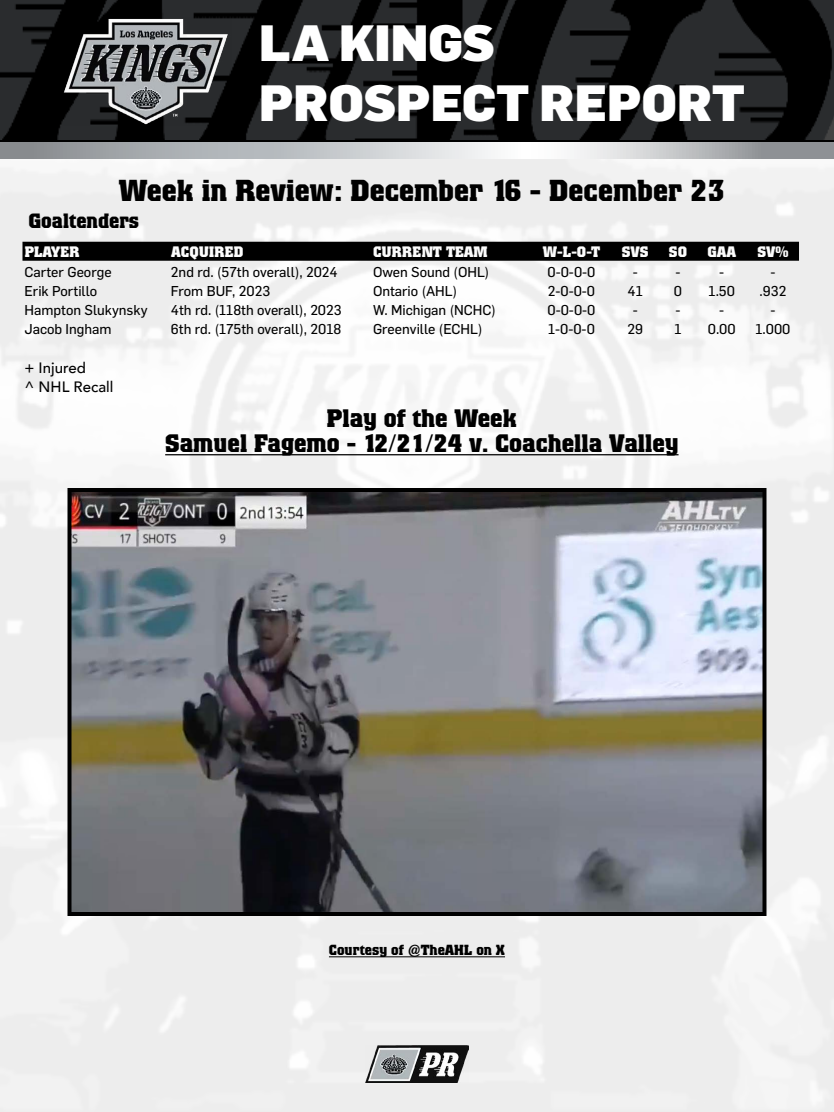
<style>
.page{position:relative;width:834px;height:1112px;background:#fff}
.page>*{position:absolute;margin:0;border:0;box-sizing:border-box;transform-origin:0 0}
.t1{font:900 50px/60px "Flama";color:#fff}
.t2{font:700 30px "Colossalis";color:#000}
.t3{font:700 25px/25px "Colossalis";color:#000;text-align:center}
.t4{font:700 20.5px "Colossalis";color:#000}
.t5{font:700 15px "Colossalis";color:#fcfcfc}
.t6{font:700 15px "Colossalis";letter-spacing:.02em;color:#fcfcfc}
.t7{font:500 15px/19px "Avenir";color:#000}
.t8{font:700 14.5px "Colossalis";color:#000}
.t9{font:14px "Flama Basic";color:#000}
</style>
<div class="page">
<img style="left:0;top:159px;width:834px;height:953px">
<img style="left:0;top:0;width:834px;height:140px">
<img style="left:63px;top:18px;width:168px;height:107px">
<img style="left:365px;top:1046px;width:104px;height:37px">
<div style="left:22px;top:242px;width:777px;height:19px;background:#000"></div>
<svg style="left:0;top:142px;width:834px;height:17px;background:#bec1c3"></svg>
<hr style="left:165px;top:454px;width:514px;height:1px;background:#000">
<img style="left:73px;top:493px;width:688px;height:418px">
<div style="left:68px;top:488px;width:698px;height:428px;border:4px solid #000"></div>
<hr style="left:329px;top:956px;width:176px;height:1px;background:#000">
<h1 class="t1" style="left:259px;top:10px;width:488px">LA KINGS<br>PROSPECT REPORT</h1>
<h2 class="t2" style="left:119px;top:173px;width:607px">Week in Review: December 16 - December 23</h2>
<h3 class="t4" style="left:28px;top:209px;width:112px">Goaltenders</h3>
<p class="t5" style="left:25px;top:243px;width:56px">PLAYER</p>
<p class="t6" style="left:171px;top:243px;width:74px">ACQUIRED</p>
<p class="t6" style="left:373px;top:243px;width:116px">CURRENT TEAM</p>
<p class="t5" style="left:543px;top:243px;width:59px">W-L-O-T</p>
<p class="t5" style="left:622px;top:243px;width:28px">SVS</p>
<p class="t5" style="left:669px;top:243px;width:20px">SO</p>
<p class="t5" style="left:707px;top:243px;width:30px">GAA</p>
<p class="t5" style="left:757px;top:243px;width:33px">SV%</p>
<p class="t9" style="left:24px;top:262px;width:89px">Carter George</p>
<p class="t9" style="left:171px;top:262px;width:168px">2nd rd. (57th overall), 2024</p>
<p class="t9" style="left:373px;top:262px;width:118px">Owen Sound (OHL)</p>
<p class="t9" style="left:548px;top:262px;width:49px">0-0-0-0</p>
<p class="t9" style="left:633px;top:262px;width:7px">-</p>
<p class="t9" style="left:676px;top:262px;width:7px">-</p>
<p class="t9" style="left:719px;top:262px;width:7px">-</p>
<p class="t9" style="left:771px;top:262px;width:7px">-</p>
<p class="t9" style="left:24px;top:281px;width:74px">Erik Portillo</p>
<p class="t9" style="left:171px;top:281px;width:101px">From BUF, 2023</p>
<p class="t9" style="left:373px;top:281px;width:86px">Ontario (AHL)</p>
<p class="t9" style="left:548px;top:281px;width:49px">2-0-0-0</p>
<p class="t9" style="left:628px;top:281px;width:17px">41</p>
<p class="t9" style="left:674px;top:281px;width:10px">0</p>
<p class="t9" style="left:709px;top:281px;width:28px">1.50</p>
<p class="t9" style="left:760px;top:281px;width:28px">.932</p>
<p class="t9" style="left:24px;top:300px;width:125px">Hampton Slukynsky</p>
<p class="t9" style="left:171px;top:300px;width:172px">4th rd. (118th overall), 2023</p>
<p class="t9" style="left:373px;top:300px;width:124px">W. Michigan (NCHC)</p>
<p class="t9" style="left:548px;top:300px;width:49px">0-0-0-0</p>
<p class="t9" style="left:633px;top:300px;width:7px">-</p>
<p class="t9" style="left:676px;top:300px;width:7px">-</p>
<p class="t9" style="left:719px;top:300px;width:7px">-</p>
<p class="t9" style="left:771px;top:300px;width:7px">-</p>
<p class="t9" style="left:24px;top:319px;width:89px">Jacob Ingham</p>
<p class="t9" style="left:171px;top:319px;width:172px">6th rd. (175th overall), 2018</p>
<p class="t9" style="left:373px;top:319px;width:111px">Greenville (ECHL)</p>
<p class="t9" style="left:548px;top:319px;width:48px">1-0-0-0</p>
<p class="t9" style="left:627px;top:319px;width:17px">29</p>
<p class="t9" style="left:674px;top:319px;width:9px">1</p>
<p class="t9" style="left:708px;top:319px;width:29px">0.00</p>
<p class="t9" style="left:756px;top:319px;width:37px">1.000</p>
<p class="t7" style="left:24px;top:357px;width:90px">+ Injured<br>^ NHL Recall</p>
<h3 class="t3" style="left:165px;top:406px;width:515px">Play of the Week<br>Samuel Fagemo - 12/21/24 v. Coachella Valley</h3>
<p class="t8" style="left:329px;top:942px;width:178px">Courtesy of @TheAHL on X</p>
</div>
